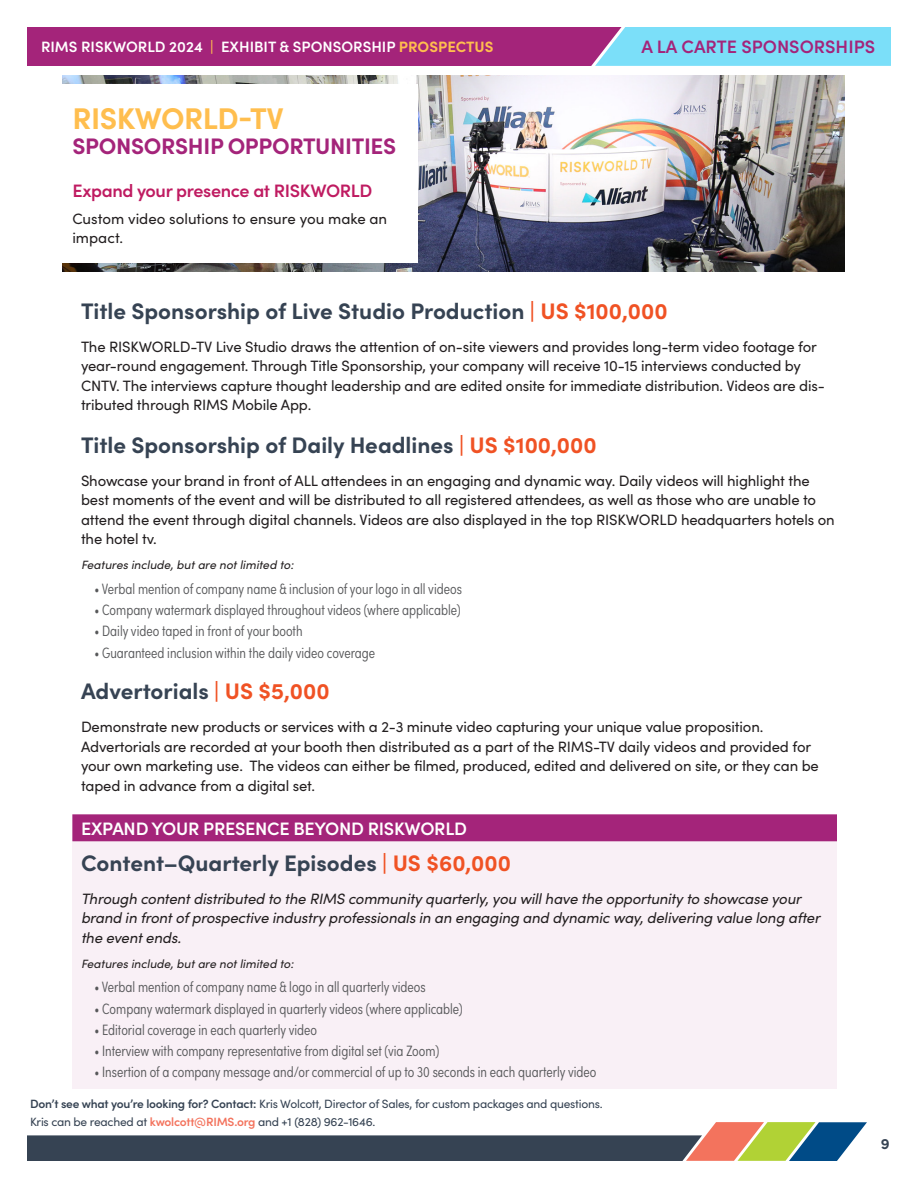
<style>
.page{position:relative;width:918px;height:1188px;background:#fff}
.page>*{position:absolute;margin:0;border:0;box-sizing:border-box;transform-origin:0 0}
.t1{font:700 30px "Sofia Pro";letter-spacing:-.015em;color:#ffbe4e}
.t2{font:700 22.5px "Sofia Pro";color:#364353}
.t3{font:700 22.5px "Sofia Pro";letter-spacing:-.015em;color:#a4247a}
.t4{font:600 18px "Sofia Pro";letter-spacing:-.015em;color:#fff}
.t5{font:600 18px "Sofia Pro";letter-spacing:-.02em;color:#bf1b61}
.t6{font:600 18px "Sofia Pro";color:#a4247a}
.t7{font:15px/19.5px "Sofia Pro";letter-spacing:-.01em;color:#231f20}
.t8{font:300 15px "Sofia Pro Condensed";color:#57585a}
.t9{font:italic 15px/19.5px "Sofia Pro";letter-spacing:-.01em;color:#231f20}
.t10{font:600 15px "Sofia Pro";color:#fff}
.t11{font:700 15px "Sofia Pro";color:#364353}
.t12{font:12px/18px "Sofia Pro";letter-spacing:-.02em;color:#364353}
.t13{font:italic 12px "Sofia Pro";color:#231f20}
.s1{color:#ffbe4e}
.s2{font-weight:700;color:#ffbe4e}
.s3{color:#f05224}
.s4{font-weight:600}
.s5{font-weight:600;color:#f3735d}
</style>
<div class="page">
<div style="left:27px;top:27px;width:864px;height:39px;background:#a4247a"></div>
<svg style="left:27px;top:1122px;width:840px;height:39px"></svg>
<svg style="left:591px;top:27px;width:300px;height:39px;background:#7fd5f2"></svg>
<div style="left:72px;top:842px;width:765px;height:247px;background:#f9f0f6"></div>
<img style="left:63px;top:76px;width:782px;height:195px">
<div style="left:72px;top:814px;width:765px;height:27px;background:#a4247a"></div>
<div style="left:52px;top:84px;width:366px;height:178px;background:#fff"></div>
<p class="t10" style="left:41px;top:35px;width:454px">RIMS RISKWORLD 2024 <span class="s1">|</span> EXHIBIT &amp; SPONSORSHIP <span class="s2">PROSPECTUS</span></p>
<p class="t6" style="left:641px;top:33px;width:235px">A LA CARTE SPONSORSHIPS</p>
<p class="t1" style="left:73px;top:95px;width:213px">RISKWORLD-TV</p>
<p class="t3" style="left:73px;top:129px;width:325px">SPONSORSHIP OPPORTUNITIES</p>
<p class="t5" style="left:72px;top:177px;width:301px">Expand your presence at RISKWORLD</p>
<p class="t7" style="left:72px;top:208px;width:316px">Custom video solutions to ensure you make an impact.</p>
<p class="t2" style="left:81px;top:293px;width:588px">Title Sponsorship of Live Studio Production <span class="s3">| US $100,000</span></p>
<p class="t7" style="left:81px;top:336px;width:745px">The RISKWORLD-TV Live Studio draws the attention of on-site viewers and provides long-term video footage for year-round engagement. Through Title Sponsorship, your company will receive 10-15 interviews conducted by CNTV. The interviews capture thought leadership and are edited onsite for immediate distribution. Videos are dis&shy;tributed through RIMS Mobile App.</p>
<p class="t2" style="left:81px;top:428px;width:517px">Title Sponsorship of Daily Headlines <span class="s3">| US $100,000</span></p>
<p class="t7" style="left:81px;top:470px;width:755px">Showcase your brand in front of ALL attendees in an engaging and dynamic way. Daily videos will highlight the best moments of the event and will be distributed to all registered attendees, as well as those who are unable to attend the event through digital channels. Videos are also displayed in the top RISKWORLD headquarters hotels on the hotel tv.</p>
<p class="t13" style="left:81px;top:556px;width:214px">Features include, but are not limited to:</p>
<p class="t8" style="left:94px;top:578px;width:369px">• Verbal mention of company name &amp; inclusion of your logo in all videos</p>
<p class="t8" style="left:94px;top:599px;width:368px">• Company watermark displayed throughout videos (where applicable)</p>
<p class="t8" style="left:94px;top:620px;width:210px">• Daily video taped in front of your booth</p>
<p class="t8" style="left:94px;top:642px;width:282px">• Guaranteed inclusion within the daily video coverage</p>
<p class="t2" style="left:81px;top:674px;width:250px">Advertorials <span class="s3">| US $5,000</span></p>
<p class="t7" style="left:81px;top:716px;width:739px">Demonstrate new products or services with a 2-3 minute video capturing your unique value proposition.<br>Advertorials are recorded at your booth then distributed as a part of the RIMS-TV daily videos and provided for your own marketing use. The videos can either be filmed, produced, edited and delivered on site, or they can be taped in advance from a digital set.</p>
<p class="t4" style="left:81px;top:815px;width:387px">EXPAND YOUR PRESENCE BEYOND RISKWORLD</p>
<p class="t2" style="left:81px;top:846px;width:432px">Content–Quarterly Episodes <span class="s3">| US $60,000</span></p>
<p class="t9" style="left:81px;top:888px;width:741px">Through content distributed to the RIMS community quarterly, you will have the opportunity to showcase your brand in front of prospective industry professionals in an engaging and dynamic way, delivering value long after the event ends.</p>
<p class="t13" style="left:81px;top:955px;width:214px">Features include, but are not limited to:</p>
<p class="t8" style="left:94px;top:976px;width:333px">• Verbal mention of company name &amp; logo in all quarterly videos</p>
<p class="t8" style="left:94px;top:998px;width:370px">• Company watermark displayed in quarterly videos (where applicable)</p>
<p class="t8" style="left:94px;top:1019px;width:224px">• Editorial coverage in each quarterly video</p>
<p class="t8" style="left:94px;top:1040px;width:346px">• Interview with company representative from digital set (via Zoom)</p>
<p class="t8" style="left:94px;top:1061px;width:503px">• Insertion of a company message and/or commercial of up to 30 seconds in each quarterly video</p>
<p class="t12" style="left:30px;top:1094px;width:574px"><span class="s4">Don’t see what you’re looking for? Contact:</span> Kris Wolcott, Director of Sales, for custom packages and questions.<br>Kris can be reached at <span class="s5">kwolcott@RIMS.org</span> and +1 (828) 962-1646.</p>
<p class="t11" style="left:881px;top:1132px;width:10px">9</p>
</div>
